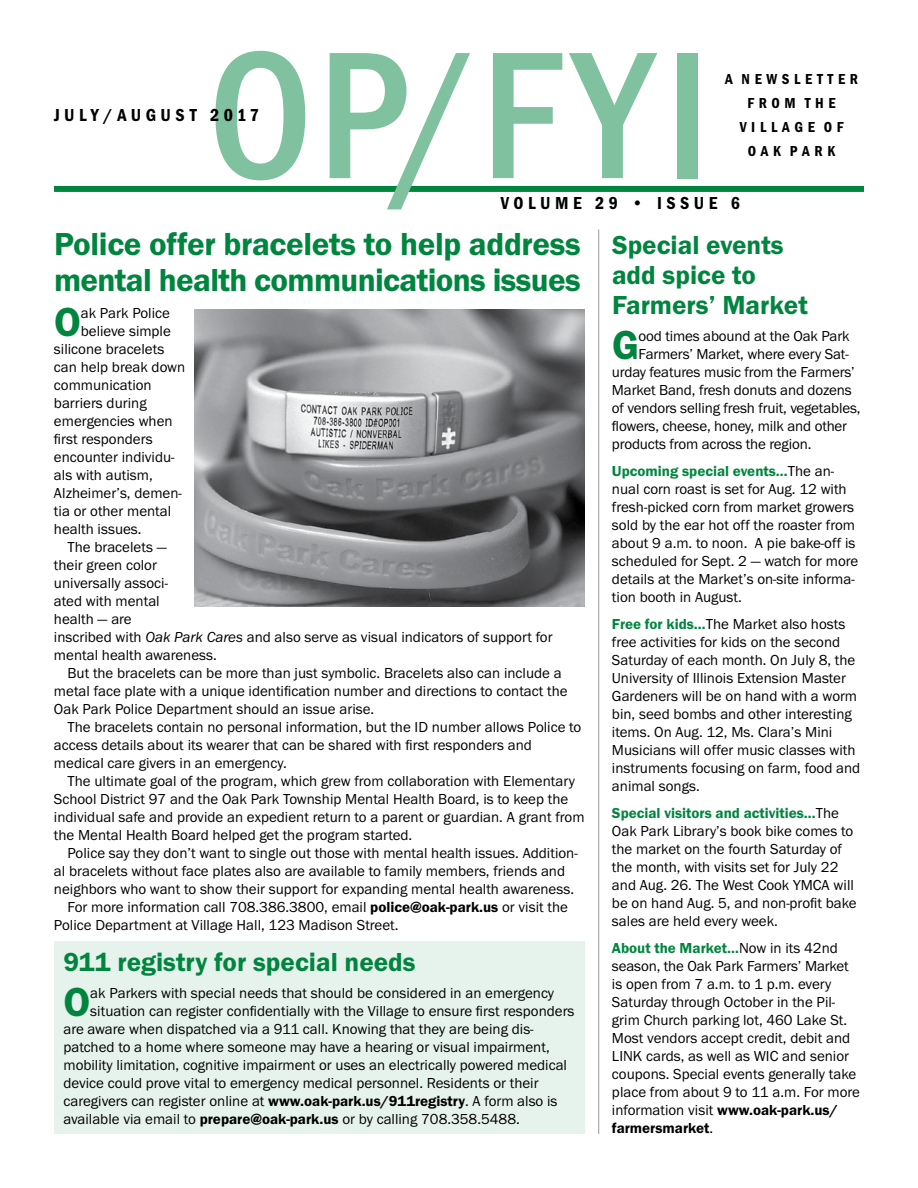
<style>
.page{position:relative;width:918px;height:1188px;background:#fff}
.page>*{position:absolute;margin:0;border:0;box-sizing:border-box;transform-origin:0 0}
.t1{font:500 condensed 187.5px "Franklin Gothic EF";color:#80c29f}
.t2{font:600 42px "Franklin Gothic EF";color:#00853f}
.t3{font:600 33px/36px "Franklin Gothic EF";letter-spacing:-.02em;color:#00853f}
.t4{font:600 27px/30px "Franklin Gothic EF";color:#00853f}
.t5{font:600 condensed 18px "Franklin Gothic EF";letter-spacing:.25em;color:#000}
.t6{font:15px/18px "Franklin Gothic EF";color:#000}
.t7{font:600 condensed 15px/24px "Franklin Gothic EF";color:#000;text-align:center}
.s1{font-style:italic}
.s2{font-weight:600}
.s3{font-weight:600;color:#00853f}
</style>
<div class="page">
<div style="left:54px;top:186px;width:810px;height:6px;background:#00853f"></div>
<div style="left:54px;top:942px;width:531px;height:192px;background:#e6f3ec"></div>
<hr style="left:598px;top:230px;width:1px;height:904px;background:#6d6e71">
<img style="left:194px;top:309px;width:391px;height:297px">
<h1 class="t1" style="left:208px;top:10px;width:504px">OP/FYI</h1>
<p class="t7" style="left:725px;top:68px;width:134px">A N E W S L E T T E R<br>F R O M T H E<br>V I L L A G E O F<br>O A K P A R K</p>
<p class="t5" style="left:501px;top:192px;width:241px">VOLUME 29 • ISSUE 6</p>
<p class="t5" style="left:54px;top:105px;width:207px">JULY/AUGUST 2017</p>
<h3 class="t3" style="left:54px;top:226px;width:528px">Police offer bracelets to help address mental health communications issues</h3>
<h2 class="t2" style="left:54px;top:298px;width:28px">O</h2>
<p class="t6" style="left:81px;top:304px;width:91px">ak Park Police</p>
<p class="t6" style="left:81px;top:322px;width:92px">believe simple</p>
<p class="t6" style="left:54px;top:340px;width:112px">silicone bracelets</p>
<p class="t6" style="left:54px;top:358px;width:133px">can help break down</p>
<p class="t6" style="left:54px;top:376px;width:99px">communication</p>
<p class="t6" style="left:54px;top:394px;width:94px">barriers during</p>
<p class="t6" style="left:54px;top:412px;width:120px">emergencies when</p>
<p class="t6" style="left:54px;top:430px;width:100px">first responders</p>
<p class="t6" style="left:54px;top:448px;width:122px">encounter individu-</p>
<p class="t6" style="left:54px;top:466px;width:100px">als with autism,</p>
<p class="t6" style="left:54px;top:484px;width:129px">Alzheimer’s, demen-</p>
<p class="t6" style="left:54px;top:502px;width:119px">tia or other mental</p>
<p class="t6" style="left:54px;top:520px;width:89px">health issues.</p>
<p class="t6" style="left:67px;top:538px;width:101px">The bracelets —</p>
<p class="t6" style="left:54px;top:556px;width:105px">their green color</p>
<p class="t6" style="left:54px;top:574px;width:115px">universally associ-</p>
<p class="t6" style="left:54px;top:592px;width:107px">ated with mental</p>
<p class="t6" style="left:54px;top:610px;width:79px">health — are</p>
<p class="t6" style="left:54px;top:628px;width:500px">inscribed with <span class="s1">Oak Park Cares</span> and also serve as visual indicators of support for</p>
<p class="t6" style="left:54px;top:646px;width:164px">mental health awareness.</p>
<p class="t6" style="left:67px;top:664px;width:496px">But the bracelets can be more than just symbolic. Bracelets also can include a</p>
<p class="t6" style="left:54px;top:682px;width:515px">metal face plate with a unique identification number and directions to contact the</p>
<p class="t6" style="left:54px;top:700px;width:322px">Oak Park Police Department should an issue arise.</p>
<p class="t6" style="left:67px;top:718px;width:515px">The bracelets contain no personal information, but the ID number allows Police to</p>
<p class="t6" style="left:54px;top:736px;width:480px">access details about its wearer that can be shared with first responders and</p>
<p class="t6" style="left:54px;top:754px;width:234px">medical care givers in an emergency.</p>
<p class="t6" style="left:67px;top:772px;width:509px">The ultimate goal of the program, which grew from collaboration with Elementary</p>
<p class="t6" style="left:54px;top:790px;width:516px">School District 97 and the Oak Park Township Mental Health Board, is to keep the</p>
<p class="t6" style="left:54px;top:808px;width:532px">individual safe and provide an expedient return to a parent or guardian. A grant from</p>
<p class="t6" style="left:54px;top:826px;width:360px">the Mental Health Board helped get the program started.</p>
<p class="t6" style="left:67px;top:844px;width:512px">Police say they don’t want to single out those with mental health issues. Addition-</p>
<p class="t6" style="left:54px;top:862px;width:513px">al bracelets without face plates also are available to family members, friends and</p>
<p class="t6" style="left:54px;top:880px;width:522px">neighbors who want to show their support for expanding mental health awareness.</p>
<p class="t6" style="left:67px;top:898px;width:502px">For more information call 708.386.3800, email <span class="s2">police@oak-park.us</span> or visit the</p>
<p class="t6" style="left:54px;top:916px;width:346px">Police Department at Village Hall, 123 Madison Street.</p>
<h3 class="t4" style="left:63px;top:947px;width:354px">911 registry for special needs</h3>
<h2 class="t2" style="left:63px;top:978px;width:28px">O</h2>
<p class="t6" style="left:90px;top:984px;width:465px">ak Parkers with special needs that should be considered in an emergency</p>
<p class="t6" style="left:90px;top:1002px;width:486px">situation can register confidentially with the Village to ensure first responders</p>
<p class="t6" style="left:63px;top:1020px;width:472px">are aware when dispatched via a 911 call. Knowing that they are being dis-</p>
<p class="t6" style="left:63px;top:1038px;width:488px">patched to a home where someone may have a hearing or visual impairment,</p>
<p class="t6" style="left:63px;top:1056px;width:505px">mobility limitation, cognitive impairment or uses an electrically powered medical</p>
<p class="t6" style="left:63px;top:1074px;width:477px">device could prove vital to emergency medical personnel. Residents or their</p>
<p class="t6" style="left:63px;top:1092px;width:496px">caregivers can register online at <span class="s2">www.oak-park.us/911registry</span>. A form also is</p>
<p class="t6" style="left:63px;top:1110px;width:458px">available via email to <span class="s2">prepare@oak-park.us</span> or by calling 708.358.5488.</p>
<h3 class="t4" style="left:612px;top:230px;width:197px">Special events add spice to<br>Farmers’ Market</h3>
<h2 class="t2" style="left:612px;top:321px;width:28px">G</h2>
<p class="t6" style="left:639px;top:328px;width:213px">ood times abound at the Oak Park</p>
<p class="t6" style="left:639px;top:346px;width:212px">Farmers’ Market, where every Sat-</p>
<p class="t6" style="left:612px;top:364px;width:244px">urday features music from the Farmers’</p>
<p class="t6" style="left:612px;top:382px;width:241px">Market Band, fresh donuts and dozens</p>
<p class="t6" style="left:612px;top:400px;width:250px">of vendors selling fresh fruit, vegetables,</p>
<p class="t6" style="left:612px;top:418px;width:237px">flowers, cheese, honey, milk and other</p>
<p class="t6" style="left:612px;top:436px;width:201px">products from across the region.</p>
<p class="t6" style="left:612px;top:463px;width:248px"><span class="s3">Upcoming special events…</span>The an&shy;nual corn roast is set for Aug. 12 with fresh-picked corn from market growers sold by the ear hot off the roaster from about 9 a.m. to noon. A pie bake-off is scheduled for Sept. 2 — watch for more details at the Market’s on-site informa&shy;tion booth in August.</p>
<p class="t6" style="left:612px;top:616px;width:250px"><span class="s3">Free for kids…</span>The Market also hosts free activities for kids on the second Saturday of each month. On July 8, the University of Illinois Extension Master Gardeners will be on hand with a worm bin, seed bombs and other interesting items. On Aug. 12, Ms. Clara’s Mini Musicians will offer music classes with instruments focusing on farm, food and animal songs.</p>
<p class="t6" style="left:612px;top:805px;width:246px"><span class="s3">Special visitors and activities…</span>The Oak Park Library’s book bike comes to the market on the fourth Saturday of the month, with visits set for July 22 and Aug. 26. The West Cook YMCA will be on hand Aug. 5, and non-profit bake sales are held every week.</p>
<p class="t6" style="left:612px;top:940px;width:250px"><span class="s3">About the Market…</span>Now in its 42nd season, the Oak Park Farmers’ Market is open from 7 a.m. to 1 p.m. every Saturday through October in the Pil&shy;grim Church parking lot, 460 Lake St.<br>Most vendors accept credit, debit and LINK cards, as well as WIC and senior coupons. Special events generally take place from about 9 to 11 a.m. For more information visit <span class="s2">www.oak-park.us/ farmersmarket</span>.</p>
</div>
